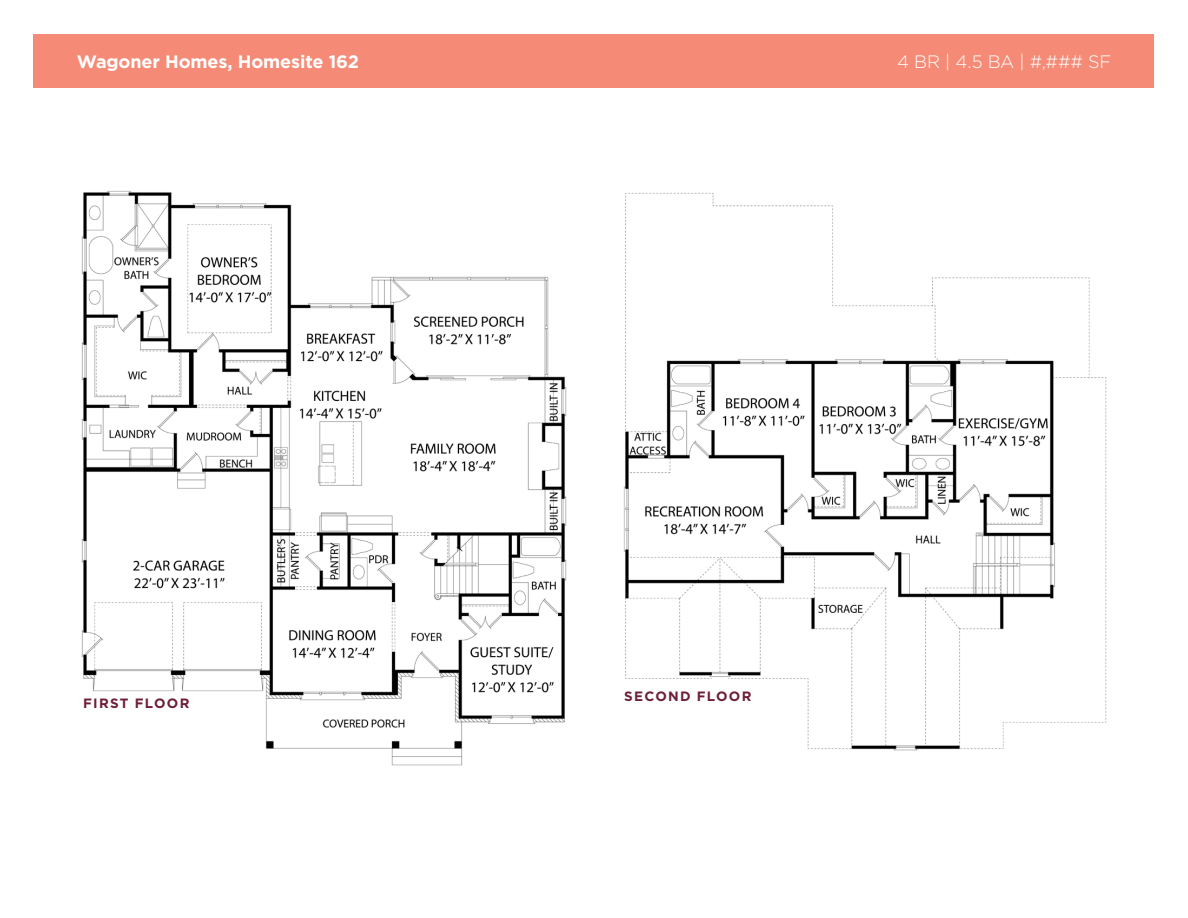
<style>
.page{position:relative;width:1188px;height:918px;background:#fff}
.page>*{position:absolute;margin:0;border:0;box-sizing:border-box;transform-origin:0 0}
.t1{font:700 18px "Gotham";letter-spacing:-.005em;color:#fff}
.t2{font:300 18px "Gotham";color:#fff}
.t3{font:700 13.5px "Gotham";letter-spacing:.09em;color:#6d1e39}
</style>
<div class="page">
<div style="left:34px;top:34px;width:1120px;height:54px;background:#f58b76"></div>
<img style="left:81px;top:190px;width:486px;height:576px">
<img style="left:623px;top:192px;width:484px;height:559px">
<p class="t1" style="left:77px;top:49px;width:284px">Wagoner Homes, Homesite 162</p>
<p class="t2" style="left:897px;top:50px;width:216px">4 BR | 4.5 BA | #,### SF</p>
<p class="t3" style="left:83px;top:694px;width:108px">FIRST FLOOR</p>
<p class="t3" style="left:624px;top:687px;width:129px">SECOND FLOOR</p>
</div>
